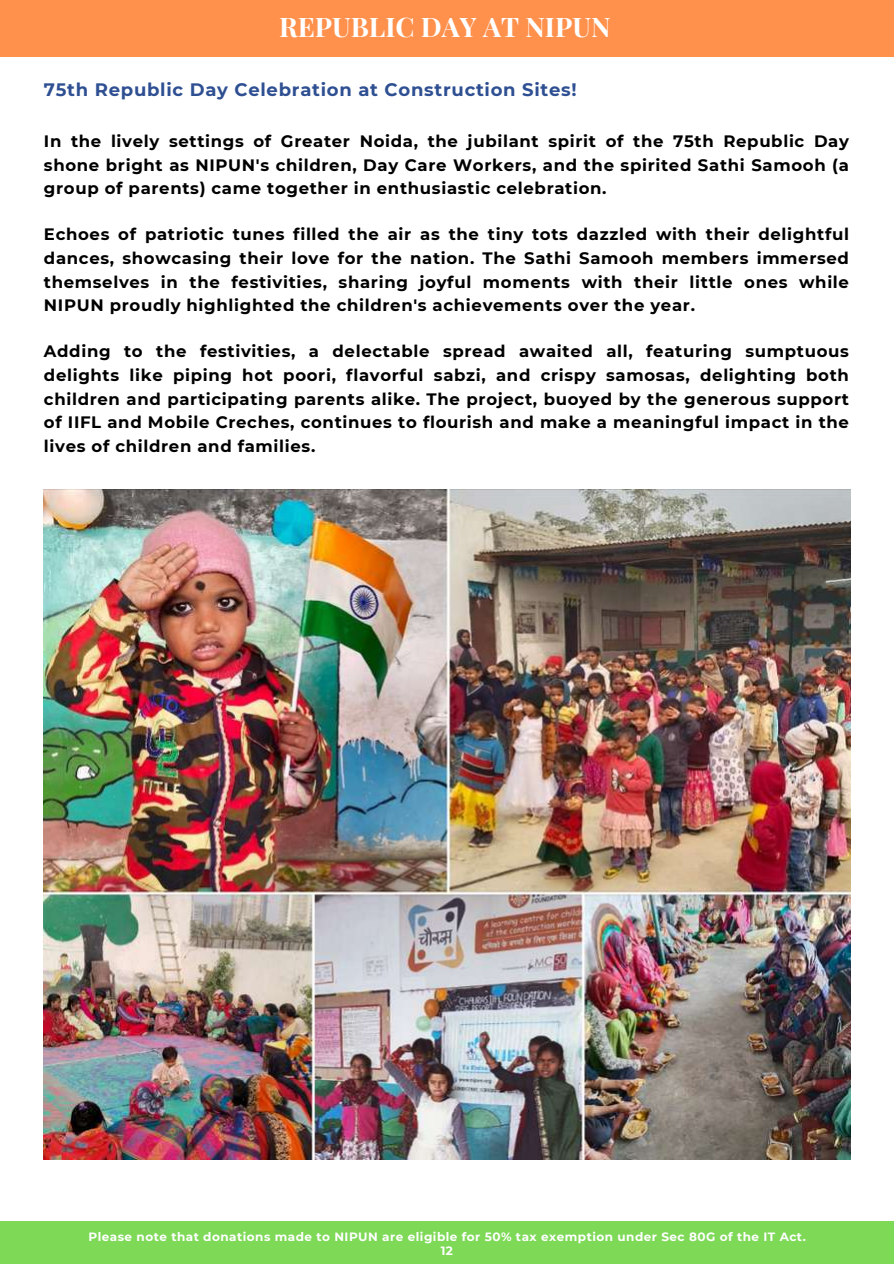
<style>
.page{position:relative;width:894px;height:1264px;background:#fff}
.page>*{position:absolute;margin:0;border:0;box-sizing:border-box;transform-origin:0 0}
.t1{font:700 27px "Playfair Display";color:#fff}
.t2{font:700 18px "Montserrat";letter-spacing:.04em;color:#2e4f92}
.t3{font:700 16.5px/23.7px "Montserrat";letter-spacing:.04em;color:#000;text-align:justify}
.t4{font:700 12px "Montserrat";letter-spacing:.04em;color:#fff}
</style>
<div class="page">
<div style="left:0;top:0;width:893px;height:57px;background:#ff914d"></div>
<div style="left:0;top:1220px;width:893px;height:43px;background:#7ed957"></div>
<img style="left:44px;top:489px;width:805px;height:670px">
<h1 class="t1" style="left:279px;top:8px;width:333px">REPUBLIC DAY AT NIPUN</h1>
<p class="t2" style="left:44px;top:79px;width:534px">75th Republic Day Celebration at Construction Sites!</p>
<p class="t3" style="left:44px;top:129px;width:806px">In the lively settings of Greater Noida, the jubilant spirit of the 75th Republic Day shone bright as NIPUN's children, Day Care Workers, and the spirited Sathi Samooh (a group of parents) came together in enthusiastic celebration.</p>
<p class="t3" style="left:44px;top:222px;width:806px">Echoes of patriotic tunes filled the air as the tiny tots dazzled with their delightful dances, showcasing their love for the nation. The Sathi Samooh members immersed themselves in the festivities, sharing joyful moments with their little ones while NIPUN proudly highlighted the children's achievements over the year.</p>
<p class="t3" style="left:44px;top:339px;width:806px">Adding to the festivities, a delectable spread awaited all, featuring sumptuous delights like piping hot poori, flavorful sabzi, and crispy samosas, delighting both children and participating parents alike. The project, buoyed by the generous support of IIFL and Mobile Creches, continues to flourish and make a meaningful impact in the lives of children and families.</p>
<p class="t4" style="left:88px;top:1228px;width:718px">Please note that donations made to NIPUN are eligible for 50% tax exemption under Sec 80G of the IT Act.</p>
<p class="t4" style="left:440px;top:1243px;width:14px">12</p>
</div>
